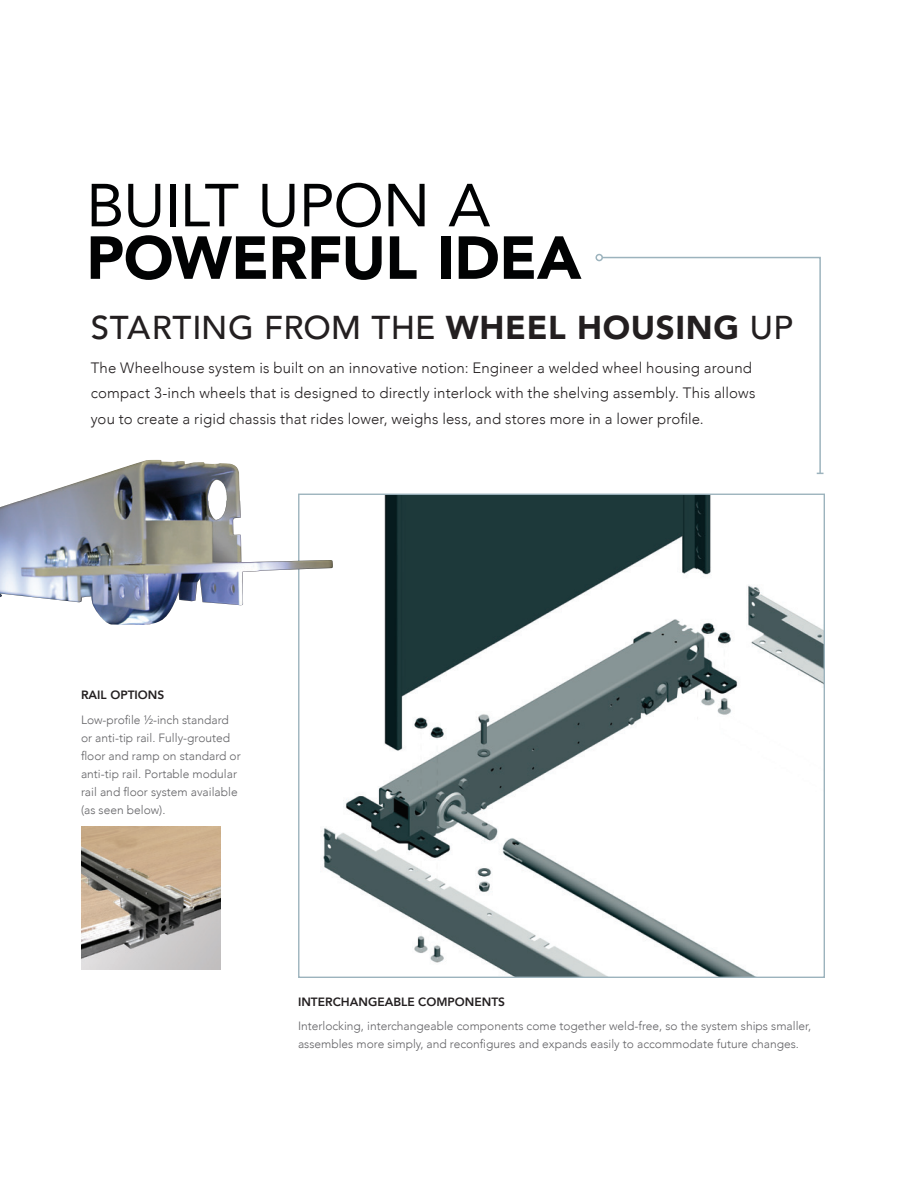
<style>
.page{position:relative;width:918px;height:1188px;background:#fff}
.page>*{position:absolute;margin:0;border:0;box-sizing:border-box;transform-origin:0 0}
.t1{font:900 60px "Avenir";letter-spacing:-.01em;color:#010203}
.t2{font:60px "Avenir";letter-spacing:-.01em;color:#010203}
.t3{font:500 33px "Avenir";letter-spacing:.01em;color:#231f20}
.t4{font:300 15px/25.5px "Avenir";letter-spacing:.01em;color:#231f20}
.t5{font:300 12px/18px "Avenir";color:#636366}
.t6{font:800 12px "Avenir";color:#231f20}
.s1{font-weight:900}
</style>
<div class="page">
<img style="left:323px;top:496px;width:500px;height:480px">
<img style="left:81px;top:826px;width:139px;height:143px">
<img style="left:0;top:460px;width:333px;height:166px">
<svg style="left:601px;top:256px;width:221px;height:219px"></svg>
<div style="left:595px;top:254px;width:8px;height:7px;border:2px solid #9cb3bd;border-radius:50%"></div>
<h1 class="t2" style="left:86px;top:157px;width:406px">BUILT UPON A</h1>
<h1 class="t1" style="left:86px;top:207px;width:497px">POWERFUL IDEA</h1>
<h2 class="t3" style="left:91px;top:299px;width:704px">STARTING FROM THE <span class="s1">WHEEL HOUSING</span> UP</h2>
<p class="t4" style="left:91px;top:355px;width:666px">The Wheelhouse system is built on an innovative notion: Engineer a welded wheel housing around compact 3-inch wheels that is designed to directly interlock with the shelving assembly. This allows you to create a rigid chassis that rides lower, weighs less, and stores more in a lower profile.</p>
<p class="t6" style="left:81px;top:685px;width:85px">RAIL OPTIONS</p>
<p class="t5" style="left:81px;top:711px;width:161px">Low-profile ½-inch standard or anti-tip rail. Fully-grouted floor and ramp on standard or anti-tip rail. Portable modular rail and floor system available (as seen below).</p>
<p class="t6" style="left:298px;top:992px;width:209px">INTERCHANGEABLE COMPONENTS</p>
<p class="t5" style="left:298px;top:1017px;width:515px">Interlocking, interchangeable components come together weld-free, so the system ships smaller, assembles more simply, and reconfigures and expands easily to accommodate future changes.</p>
</div>
